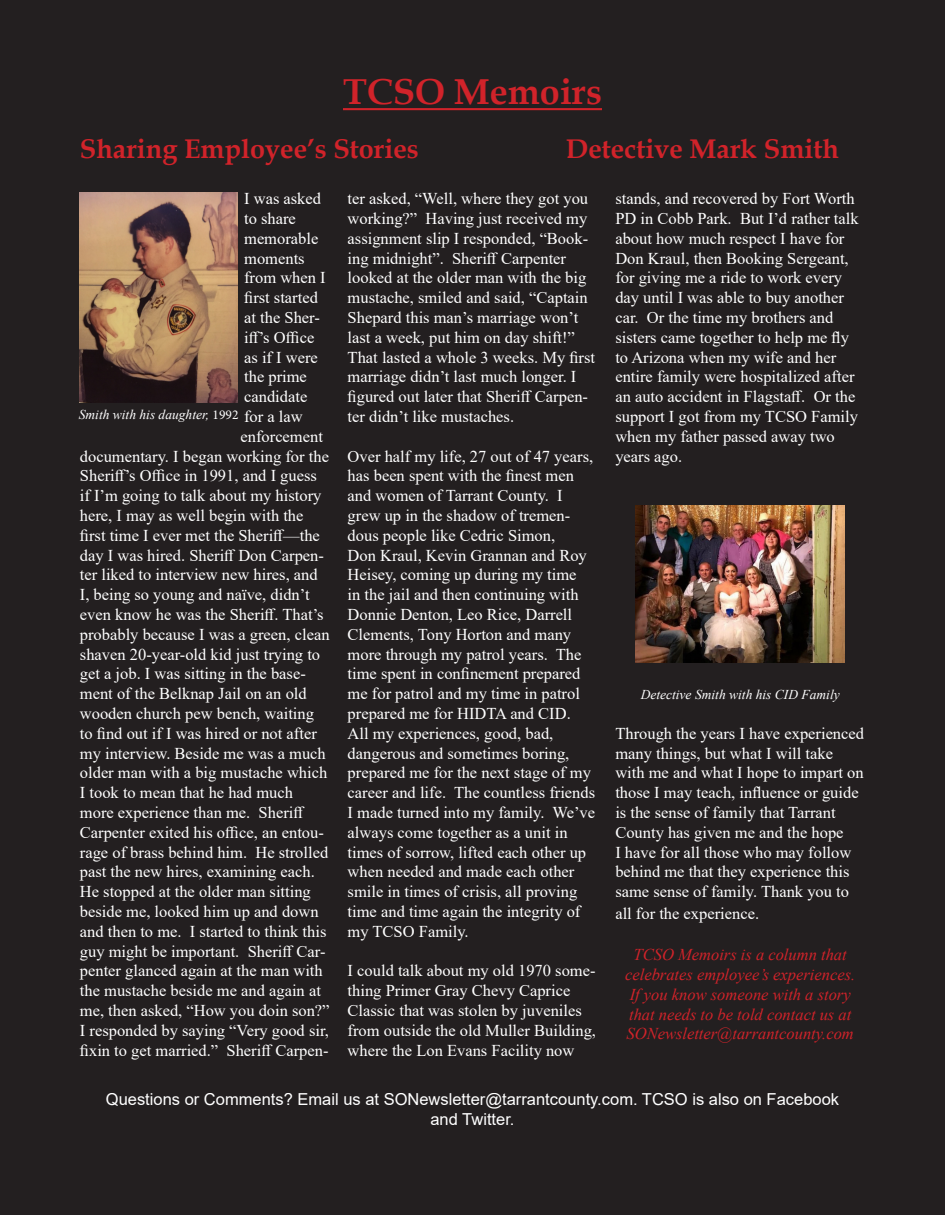
<style>
.page{position:relative;width:945px;height:1215px;background:#231f20}
.page>*{position:absolute;margin:0;border:0;box-sizing:border-box;transform-origin:0 0}
.t1{font:700 36px "Book Antiqua";color:#d1232a}
.t2{font:700 27px "Book Antiqua";color:#d1232a}
.t3{font:16.5px/19.8px "Times New Roman";color:#fff}
.t4{font:italic 16.5px/19.8px "Times New Roman";color:#d1232a;text-align:center}
.t5{font:16.5px/19.8px "Arial";color:#fff;text-align:center}
.t6{font:italic 13.5px "Times New Roman";color:#fff}
.s1{font-family:"Minion Pro";font-style:normal}
</style>
<div class="page">
<hr style="left:343px;top:108px;width:259px;height:2px;background:#d1232a">
<img style="left:80px;top:193px;width:157px;height:210px">
<img style="left:636px;top:506px;width:209px;height:157px">
<p class="t1" style="left:343px;top:68px;width:260px">TCSO Memoirs</p>
<p class="t2" style="left:80px;top:131px;width:340px">Sharing Employee’s Stories</p>
<p class="t2" style="left:566px;top:131px;width:274px">Detective Mark Smith</p>
<p class="t3" style="left:244px;top:188px;width:78px">I was asked</p>
<p class="t3" style="left:244px;top:208px;width:53px">to share</p>
<p class="t3" style="left:244px;top:228px;width:76px">memorable</p>
<p class="t3" style="left:244px;top:248px;width:62px">moments</p>
<p class="t3" style="left:244px;top:267px;width:83px">from when I</p>
<p class="t3" style="left:244px;top:287px;width:75px">first started</p>
<p class="t3" style="left:244px;top:307px;width:77px">at the Sher-</p>
<p class="t3" style="left:244px;top:327px;width:72px">iff’s Office</p>
<p class="t3" style="left:244px;top:347px;width:75px">as if I were</p>
<p class="t3" style="left:244px;top:366px;width:64px">the prime</p>
<p class="t3" style="left:244px;top:386px;width:65px">candidate</p>
<p class="t3" style="left:244px;top:406px;width:60px">for a law</p>
<p class="t3" style="left:241px;top:426px;width:84px">enforcement</p>
<p class="t3" style="left:80px;top:446px;width:251px">documentary. I began working for the</p>
<p class="t3" style="left:80px;top:465px;width:239px">Sheriff’s Office in 1991, and I guess</p>
<p class="t3" style="left:80px;top:485px;width:243px">if I’m going to talk about my history</p>
<p class="t3" style="left:80px;top:505px;width:225px">here, I may as well begin with the</p>
<p class="t3" style="left:80px;top:525px;width:242px">first time I ever met the Sheriff—the</p>
<p class="t3" style="left:80px;top:545px;width:246px">day I was hired. Sheriff Don Carpen-</p>
<p class="t3" style="left:80px;top:564px;width:239px">ter liked to interview new hires, and</p>
<p class="t3" style="left:80px;top:584px;width:231px">I, being so young and naïve, didn’t</p>
<p class="t3" style="left:80px;top:604px;width:245px">even know he was the Sheriff. That’s</p>
<p class="t3" style="left:80px;top:624px;width:251px">probably because I was a green, clean</p>
<p class="t3" style="left:80px;top:644px;width:242px">shaven 20-year-old kid just trying to</p>
<p class="t3" style="left:80px;top:663px;width:227px">get a job. I was sitting in the base-</p>
<p class="t3" style="left:80px;top:683px;width:228px">ment of the Belknap Jail on an old</p>
<p class="t3" style="left:80px;top:703px;width:236px">wooden church pew bench, waiting</p>
<p class="t3" style="left:80px;top:723px;width:238px">to find out if I was hired or not after</p>
<p class="t3" style="left:80px;top:743px;width:247px">my interview. Beside me was a much</p>
<p class="t3" style="left:80px;top:762px;width:249px">older man with a big mustache which</p>
<p class="t3" style="left:80px;top:782px;width:215px">I took to mean that he had much</p>
<p class="t3" style="left:80px;top:802px;width:226px">more experience than me. Sheriff</p>
<p class="t3" style="left:80px;top:822px;width:245px">Carpenter exited his office, an entou-</p>
<p class="t3" style="left:80px;top:842px;width:250px">rage of brass behind him. He strolled</p>
<p class="t3" style="left:80px;top:861px;width:237px">past the new hires, examining each.</p>
<p class="t3" style="left:80px;top:881px;width:232px">He stopped at the older man sitting</p>
<p class="t3" style="left:80px;top:901px;width:240px">beside me, looked him up and down</p>
<p class="t3" style="left:80px;top:921px;width:248px">and then to me. I started to think this</p>
<p class="t3" style="left:80px;top:941px;width:247px">guy might be important. Sheriff Car-</p>
<p class="t3" style="left:80px;top:960px;width:244px">penter glanced again at the man with</p>
<p class="t3" style="left:80px;top:980px;width:243px">the mustache beside me and again at</p>
<p class="t3" style="left:80px;top:1000px;width:251px">me, then asked, “How you doin son?”</p>
<p class="t3" style="left:80px;top:1020px;width:251px">I responded by saying “Very good sir,</p>
<p class="t3" style="left:80px;top:1040px;width:250px">fixin to get married.” Sheriff Carpen-</p>
<p class="t3" style="left:348px;top:188px;width:249px">ter asked, “Well, where they got you working?” Having just received my assignment slip I responded, “Book&shy;ing midnight”. Sheriff Carpenter looked at the older man with the big mustache, smiled and said, “Captain Shepard this man’s marriage won’t last a week, put him on day shift!” That lasted a whole 3 weeks. My first marriage didn’t last much longer. I figured out later that Sheriff Carpen&shy;ter didn’t like mustaches.</p>
<p class="t3" style="left:348px;top:446px;width:249px">Over half my life, 27 out of 47 years, has been spent with the finest men and women of Tarrant County. I grew up in the shadow of tremen&shy;dous people like Cedric Simon,<br>Don Kraul, Kevin Grannan and Roy<br>Heisey, coming up during my time<br>in the jail and then continuing with<br>Donnie Denton, Leo Rice, Darrell<br>Clements, Tony Horton and many more through my patrol years. The time spent in confinement prepared me for patrol and my time in patrol prepared me for HIDTA and CID.<br>All my experiences, good, bad, dangerous and sometimes boring, prepared me for the next stage of my career and life. The countless friends<br>I made turned into my family. We’ve always come together as a unit in times of sorrow, lifted each other up when needed and made each other smile in times of crisis, all proving time and time again the integrity of my TCSO Family.</p>
<p class="t3" style="left:348px;top:960px;width:250px">I could talk about my old 1970 some&shy;thing Primer Gray Chevy Caprice Classic that was stolen by juveniles from outside the old Muller Building, where the Lon Evans Facility now</p>
<p class="t3" style="left:615px;top:188px;width:245px">stands, and recovered by Fort Worth<br>PD in Cobb Park. But I’d rather talk about how much respect I have for<br>Don Kraul, then Booking Sergeant, for giving me a ride to work every day until I was able to buy another car. Or the time my brothers and sisters came together to help me fly to Arizona when my wife and her entire family were hospitalized after an auto accident in Flagstaff. Or the support I got from my TCSO Family when my father passed away two years ago.</p>
<p class="t6" style="left:79px;top:406px;width:161px">Smith with his daughter, <span class="s1">1992</span></p>
<p class="t6" style="left:641px;top:685px;width:201px">Detective Smith with his CID Family</p>
<p class="t3" style="left:615px;top:723px;width:250px">Through the years I have experienced many things, but what I will take with me and what I hope to impart on those I may teach, influence or guide is the sense of family that Tarrant County has given me and the hope<br>I have for all those who may follow behind me that they experience this same sense of family. Thank you to</p>
<p class="t3" style="left:615px;top:903px;width:145px">all for the experience.</p>
<p class="t4" style="left:625px;top:944px;width:232px">TCSO Memoirs is a column that celebrates employee’s experiences.<br>If you know someone with a story that needs to be told contact us at SONewsletter@tarrantcounty.com</p>
<p class="t5" style="left:106px;top:1089px;width:735px">Questions or Comments? Email us at SONewsletter@tarrantcounty.com. TCSO is also on Facebook and Twitter.</p>
</div>
